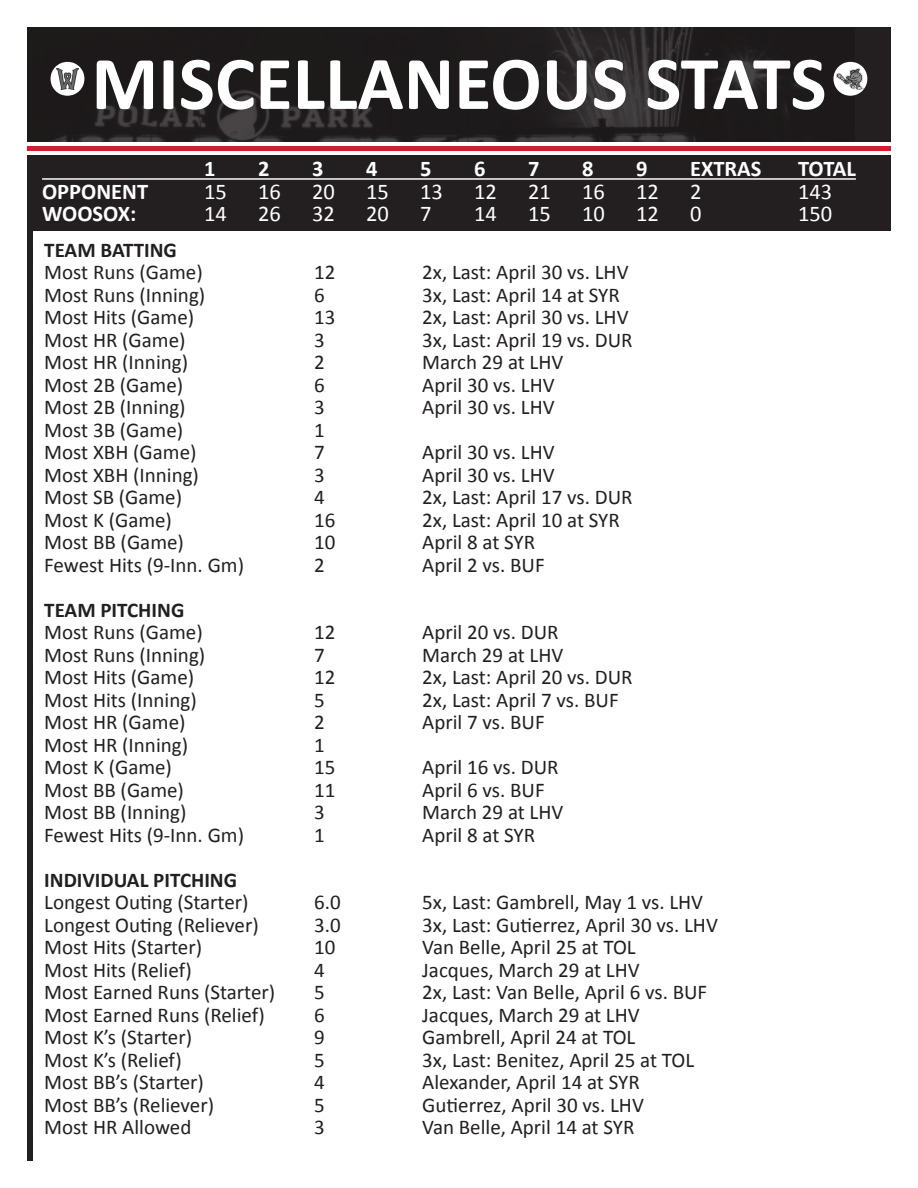
<style>
.page{position:relative;width:918px;height:1188px;background:#fff}
.page>*{position:absolute;margin:0;border:0;box-sizing:border-box;transform-origin:0 0}
.t1{font:700 76.5px "Calibri";color:#fff}
.t2{font:22.5px "Calibri";color:#fff}
.t3{font:700 22.5px "Calibri";color:#fff}
.t4{font:21px "Calibri";color:#231f20}
.t5{font:700 21px "Calibri";color:#231f20}
.s1{font-size:96px}
</style>
<div class="page">
<div style="left:27px;top:146px;width:864px;height:5px;background:#d02030"></div>
<div style="left:27px;top:155px;width:864px;height:76px;background:#231f20"></div>
<hr style="left:42px;top:178px;width:814px;height:2px;background:#fff">
<div style="left:27px;top:200px;width:5px;height:961px;background:#231f20"></div>
<div style="left:27px;top:27px;width:864px;height:114px;background:#231f20"></div>
<img style="left:53px;top:27px;width:754px;height:114px">
<img style="left:57px;top:68px;width:21px;height:22px">
<img style="left:836px;top:68px;width:27px;height:22px">
<p class="t1" style="left:44px;top:29px;width:832px"><span class="s1">•</span>MISCELLANEOUS STATS<span class="s1">•</span></p>
<p class="t3" style="left:204px;top:153px;width:13px">1</p>
<p class="t3" style="left:258px;top:153px;width:13px">2</p>
<p class="t3" style="left:312px;top:153px;width:13px">3</p>
<p class="t3" style="left:366px;top:153px;width:13px">4</p>
<p class="t3" style="left:420px;top:153px;width:13px">5</p>
<p class="t3" style="left:474px;top:153px;width:13px">6</p>
<p class="t3" style="left:528px;top:153px;width:13px">7</p>
<p class="t3" style="left:582px;top:153px;width:13px">8</p>
<p class="t3" style="left:636px;top:153px;width:13px">9</p>
<p class="t3" style="left:690px;top:153px;width:73px">EXTRAS</p>
<p class="t3" style="left:798px;top:153px;width:59px">TOTAL</p>
<p class="t3" style="left:42px;top:176px;width:108px">OPPONENT</p>
<p class="t2" style="left:204px;top:178px;width:24px">15</p>
<p class="t2" style="left:258px;top:178px;width:24px">16</p>
<p class="t2" style="left:312px;top:178px;width:24px">20</p>
<p class="t2" style="left:366px;top:178px;width:24px">15</p>
<p class="t2" style="left:420px;top:178px;width:24px">13</p>
<p class="t2" style="left:474px;top:178px;width:24px">12</p>
<p class="t2" style="left:528px;top:178px;width:24px">21</p>
<p class="t2" style="left:582px;top:178px;width:24px">16</p>
<p class="t2" style="left:636px;top:178px;width:24px">12</p>
<p class="t2" style="left:690px;top:178px;width:13px">2</p>
<p class="t2" style="left:798px;top:178px;width:36px">143</p>
<p class="t3" style="left:42px;top:198px;width:96px">WOOSOX:</p>
<p class="t2" style="left:204px;top:200px;width:24px">14</p>
<p class="t2" style="left:258px;top:200px;width:24px">26</p>
<p class="t2" style="left:312px;top:200px;width:24px">32</p>
<p class="t2" style="left:366px;top:200px;width:24px">20</p>
<p class="t2" style="left:420px;top:200px;width:13px">7</p>
<p class="t2" style="left:474px;top:200px;width:24px">14</p>
<p class="t2" style="left:528px;top:200px;width:24px">15</p>
<p class="t2" style="left:582px;top:200px;width:24px">10</p>
<p class="t2" style="left:636px;top:200px;width:24px">12</p>
<p class="t2" style="left:690px;top:200px;width:13px">0</p>
<p class="t2" style="left:798px;top:200px;width:36px">150</p>
<p class="t5" style="left:44px;top:235px;width:134px">TEAM BATTING</p>
<p class="t4" style="left:44px;top:259px;width:160px">Most Runs (Game)</p>
<p class="t4" style="left:314px;top:259px;width:23px">12</p>
<p class="t4" style="left:422px;top:259px;width:208px">2x, Last: April 30 vs. LHV</p>
<p class="t4" style="left:44px;top:282px;width:162px">Most Runs (Inning)</p>
<p class="t4" style="left:314px;top:282px;width:12px">6</p>
<p class="t4" style="left:422px;top:282px;width:199px">3x, Last: April 14 at SYR</p>
<p class="t4" style="left:44px;top:304px;width:151px">Most Hits (Game)</p>
<p class="t4" style="left:314px;top:304px;width:23px">13</p>
<p class="t4" style="left:422px;top:304px;width:208px">2x, Last: April 30 vs. LHV</p>
<p class="t4" style="left:44px;top:327px;width:143px">Most HR (Game)</p>
<p class="t4" style="left:314px;top:327px;width:12px">3</p>
<p class="t4" style="left:422px;top:327px;width:212px">3x, Last: April 19 vs. DUR</p>
<p class="t4" style="left:44px;top:349px;width:145px">Most HR (Inning)</p>
<p class="t4" style="left:314px;top:349px;width:12px">2</p>
<p class="t4" style="left:422px;top:349px;width:143px">March 29 at LHV</p>
<p class="t4" style="left:44px;top:372px;width:140px">Most 2B (Game)</p>
<p class="t4" style="left:314px;top:372px;width:12px">6</p>
<p class="t4" style="left:422px;top:372px;width:134px">April 30 vs. LHV</p>
<p class="t4" style="left:44px;top:394px;width:143px">Most 2B (Inning)</p>
<p class="t4" style="left:314px;top:394px;width:12px">3</p>
<p class="t4" style="left:422px;top:394px;width:134px">April 30 vs. LHV</p>
<p class="t4" style="left:44px;top:417px;width:140px">Most 3B (Game)</p>
<p class="t4" style="left:314px;top:417px;width:12px">1</p>
<p class="t4" style="left:44px;top:439px;width:154px">Most XBH (Game)</p>
<p class="t4" style="left:314px;top:439px;width:12px">7</p>
<p class="t4" style="left:422px;top:439px;width:134px">April 30 vs. LHV</p>
<p class="t4" style="left:44px;top:462px;width:156px">Most XBH (Inning)</p>
<p class="t4" style="left:314px;top:462px;width:12px">3</p>
<p class="t4" style="left:422px;top:462px;width:134px">April 30 vs. LHV</p>
<p class="t4" style="left:44px;top:484px;width:139px">Most SB (Game)</p>
<p class="t4" style="left:314px;top:484px;width:12px">4</p>
<p class="t4" style="left:422px;top:484px;width:212px">2x, Last: April 17 vs. DUR</p>
<p class="t4" style="left:44px;top:507px;width:129px">Most K (Game)</p>
<p class="t4" style="left:314px;top:507px;width:23px">16</p>
<p class="t4" style="left:422px;top:507px;width:199px">2x, Last: April 10 at SYR</p>
<p class="t4" style="left:44px;top:529px;width:141px">Most BB (Game)</p>
<p class="t4" style="left:314px;top:529px;width:23px">10</p>
<p class="t4" style="left:422px;top:529px;width:115px">April 8 at SYR</p>
<p class="t4" style="left:44px;top:552px;width:201px">Fewest Hits (9-Inn. Gm)</p>
<p class="t4" style="left:314px;top:552px;width:12px">2</p>
<p class="t4" style="left:422px;top:552px;width:124px">April 2 vs. BUF</p>
<p class="t5" style="left:44px;top:595px;width:142px">TEAM PITCHING</p>
<p class="t4" style="left:44px;top:619px;width:160px">Most Runs (Game)</p>
<p class="t4" style="left:314px;top:619px;width:23px">12</p>
<p class="t4" style="left:422px;top:619px;width:138px">April 20 vs. DUR</p>
<p class="t4" style="left:44px;top:642px;width:162px">Most Runs (Inning)</p>
<p class="t4" style="left:314px;top:642px;width:12px">7</p>
<p class="t4" style="left:422px;top:642px;width:143px">March 29 at LHV</p>
<p class="t4" style="left:44px;top:664px;width:151px">Most Hits (Game)</p>
<p class="t4" style="left:314px;top:664px;width:23px">12</p>
<p class="t4" style="left:422px;top:664px;width:212px">2x, Last: April 20 vs. DUR</p>
<p class="t4" style="left:44px;top:687px;width:154px">Most Hits (Inning)</p>
<p class="t4" style="left:314px;top:687px;width:12px">5</p>
<p class="t4" style="left:422px;top:687px;width:198px">2x, Last: April 7 vs. BUF</p>
<p class="t4" style="left:44px;top:709px;width:143px">Most HR (Game)</p>
<p class="t4" style="left:314px;top:709px;width:12px">2</p>
<p class="t4" style="left:422px;top:709px;width:124px">April 7 vs. BUF</p>
<p class="t4" style="left:44px;top:732px;width:145px">Most HR (Inning)</p>
<p class="t4" style="left:314px;top:732px;width:12px">1</p>
<p class="t4" style="left:44px;top:754px;width:129px">Most K (Game)</p>
<p class="t4" style="left:314px;top:754px;width:23px">15</p>
<p class="t4" style="left:422px;top:754px;width:138px">April 16 vs. DUR</p>
<p class="t4" style="left:44px;top:777px;width:141px">Most BB (Game)</p>
<p class="t4" style="left:314px;top:777px;width:23px">11</p>
<p class="t4" style="left:422px;top:777px;width:124px">April 6 vs. BUF</p>
<p class="t4" style="left:44px;top:799px;width:144px">Most BB (Inning)</p>
<p class="t4" style="left:314px;top:799px;width:12px">3</p>
<p class="t4" style="left:422px;top:799px;width:143px">March 29 at LHV</p>
<p class="t4" style="left:44px;top:822px;width:201px">Fewest Hits (9-Inn. Gm)</p>
<p class="t4" style="left:314px;top:822px;width:12px">1</p>
<p class="t4" style="left:422px;top:822px;width:115px">April 8 at SYR</p>
<p class="t5" style="left:44px;top:865px;width:194px">INDIVIDUAL PITCHING</p>
<p class="t4" style="left:44px;top:889px;width:206px">Longest Outing (Starter)</p>
<p class="t4" style="left:314px;top:889px;width:28px">6.0</p>
<p class="t4" style="left:422px;top:889px;width:282px">5x, Last: Gambrell, May 1 vs. LHV</p>
<p class="t4" style="left:44px;top:912px;width:216px">Longest Outing (Reliever)</p>
<p class="t4" style="left:314px;top:912px;width:28px">3.0</p>
<p class="t4" style="left:422px;top:912px;width:297px">3x, Last: Gutierrez, April 30 vs. LHV</p>
<p class="t4" style="left:44px;top:934px;width:159px">Most Hits (Starter)</p>
<p class="t4" style="left:314px;top:934px;width:23px">10</p>
<p class="t4" style="left:422px;top:934px;width:215px">Van Belle, April 25 at TOL</p>
<p class="t4" style="left:44px;top:957px;width:149px">Most Hits (Relief)</p>
<p class="t4" style="left:314px;top:957px;width:12px">4</p>
<p class="t4" style="left:422px;top:957px;width:219px">Jacques, March 29 at LHV</p>
<p class="t4" style="left:44px;top:979px;width:232px">Most Earned Runs (Starter)</p>
<p class="t4" style="left:314px;top:979px;width:12px">5</p>
<p class="t4" style="left:422px;top:979px;width:286px">2x, Last: Van Belle, April 6 vs. BUF</p>
<p class="t4" style="left:44px;top:1002px;width:222px">Most Earned Runs (Relief)</p>
<p class="t4" style="left:314px;top:1002px;width:12px">6</p>
<p class="t4" style="left:422px;top:1002px;width:219px">Jacques, March 29 at LHV</p>
<p class="t4" style="left:44px;top:1024px;width:149px">Most K’s (Starter)</p>
<p class="t4" style="left:314px;top:1024px;width:12px">9</p>
<p class="t4" style="left:422px;top:1024px;width:215px">Gambrell, April 24 at TOL</p>
<p class="t4" style="left:44px;top:1047px;width:139px">Most K’s (Relief)</p>
<p class="t4" style="left:314px;top:1047px;width:12px">5</p>
<p class="t4" style="left:422px;top:1047px;width:273px">3x, Last: Benitez, April 25 at TOL</p>
<p class="t4" style="left:44px;top:1069px;width:161px">Most BB’s (Starter)</p>
<p class="t4" style="left:314px;top:1069px;width:12px">4</p>
<p class="t4" style="left:422px;top:1069px;width:219px">Alexander, April 14 at SYR</p>
<p class="t4" style="left:44px;top:1092px;width:171px">Most BB’s (Reliever)</p>
<p class="t4" style="left:314px;top:1092px;width:12px">5</p>
<p class="t4" style="left:422px;top:1092px;width:223px">Gutierrez, April 30 vs. LHV</p>
<p class="t4" style="left:44px;top:1114px;width:149px">Most HR Allowed</p>
<p class="t4" style="left:314px;top:1114px;width:12px">3</p>
<p class="t4" style="left:422px;top:1114px;width:214px">Van Belle, April 14 at SYR</p>
</div>
